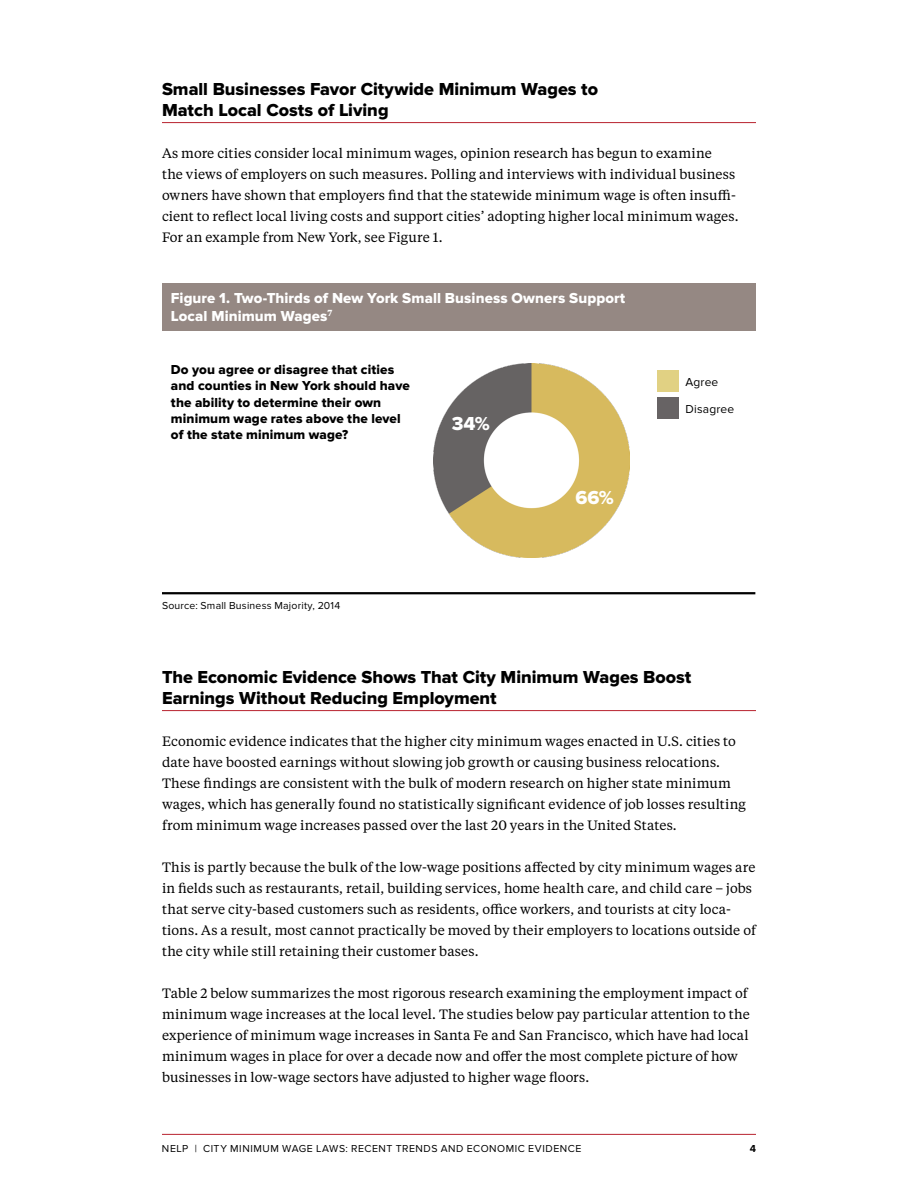
<style>
.page{position:relative;width:918px;height:1188px;background:#fff}
.page>*{position:absolute;margin:0;border:0;box-sizing:border-box;transform-origin:0 0}
.t1{font:19.5px "Proxima Nova Extrabld";color:#fff}
.t2{font:18px/21px "Proxima Nova Extrabld";color:#000}
.t3{font:15px/18px "Proxima Nova Extrabld";letter-spacing:.005em;color:#fff}
.t4{font:13.5px/21px "Tiempos Text";letter-spacing:.01em;color:#000}
.t5{font:13.5px/16.5px "Proxima Nova Extrabld";letter-spacing:.01em;color:#000}
.t6{font:12px "Proxima Nova";letter-spacing:.015em;color:#000}
.t7{font:10.5px "Proxima Nova";letter-spacing:.045em;color:#000}
.t8{font:10.5px "Proxima Nova";letter-spacing:.02em;color:#000}
.t9{font:700 10.5px "Proxima Nova";color:#000}
</style>
<div class="page">
<hr style="left:162px;top:1134px;width:594px;height:1px;background:#b8232f">
<hr style="left:162px;top:122px;width:594px;height:1px;background:#b8232f">
<hr style="left:162px;top:710px;width:594px;height:1px;background:#b8232f">
<div style="left:162px;top:283px;width:593px;height:47px;background:#958883"></div>
<hr style="left:162px;top:592px;width:593px;height:2px;background:#000">
<img style="left:433px;top:364px;width:197px;height:194px">
<div style="left:657px;top:371px;width:21px;height:21px;background:#e1d183"></div>
<div style="left:657px;top:398px;width:21px;height:21px;background:#676364"></div>
<h2 class="t2" style="left:162px;top:79px;width:438px">Small Businesses Favor Citywide Minimum Wages to<br>Match Local Costs of Living</h2>
<p class="t4" style="left:162px;top:142px;width:578px">As more cities consider local minimum wages, opinion research has begun to examine<br>the views of employers on such measures. Polling and interviews with individual business owners have shown that employers find that the statewide minimum wage is often insuffi&shy;cient to reflect local living costs and support cities’ adopting higher local minimum wages.<br>For an example from New York, see Figure 1.</p>
<p class="t3" style="left:171px;top:289px;width:456px">Figure 1. Two-Thirds of New York Small Business Owners Support<br>Local Minimum Wages<sup>7</sup></p>
<p class="t5" style="left:171px;top:361px;width:240px">Do you agree or disagree that cities and counties in New York should have the ability to determine their own minimum wage rates above the level of the state minimum wage?</p>
<h1 class="t1" style="left:452px;top:412px;width:40px">34%</h1>
<p class="t8" style="left:162px;top:599px;width:180px">Source: Small Business Majority, 2014</p>
<h1 class="t1" style="left:575px;top:486px;width:40px">66%</h1>
<p class="t6" style="left:686px;top:375px;width:34px">Agree</p>
<p class="t6" style="left:686px;top:402px;width:50px">Disagree</p>
<h2 class="t2" style="left:162px;top:667px;width:531px">The Economic Evidence Shows That City Minimum Wages Boost<br>Earnings Without Reducing Employment</h2>
<p class="t4" style="left:162px;top:730px;width:585px">Economic evidence indicates that the higher city minimum wages enacted in U.S. cities to date have boosted earnings without slowing job growth or causing business relocations.<br>These findings are consistent with the bulk of modern research on higher state minimum wages, which has generally found no statistically significant evidence of job losses resulting from minimum wage increases passed over the last 20 years in the United States.</p>
<p class="t4" style="left:162px;top:856px;width:595px">This is partly because the bulk of the low-wage positions affected by city minimum wages are in fields such as restaurants, retail, building services, home health care, and child care – jobs that serve city-based customers such as residents, office workers, and tourists at city loca&shy;tions. As a result, most cannot practically be moved by their employers to locations outside of the city while still retaining their customer bases.</p>
<p class="t4" style="left:162px;top:982px;width:589px">Table 2 below summarizes the most rigorous research examining the employment impact of minimum wage increases at the local level. The studies below pay particular attention to the experience of minimum wage increases in Santa Fe and San Francisco, which have had local minimum wages in place for over a decade now and offer the most complete picture of how businesses in low-wage sectors have adjusted to higher wage floors.</p>
<p class="t7" style="left:162px;top:1142px;width:421px">NELP | CITY MINIMUM WAGE LAWS: RECENT TRENDS AND ECONOMIC EVIDENCE</p>
<p class="t9" style="left:750px;top:1142px;width:8px">4</p>
</div>
